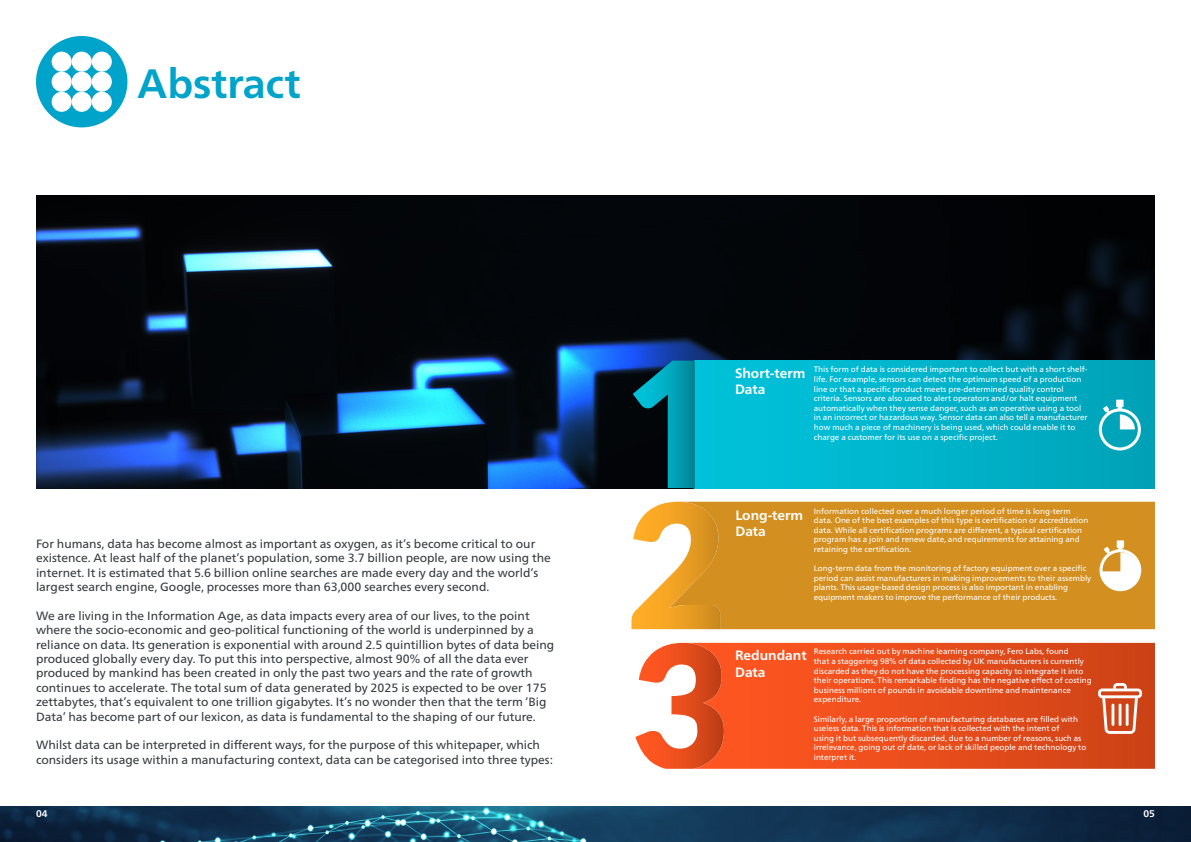
<style>
.page{position:relative;width:1191px;height:842px;background:#fff}
.page>*{position:absolute;margin:0;border:0;box-sizing:border-box;transform-origin:0 0}
.TOC_Marker{font:700 41px "Neue Frutiger World";color:#00a4ca}
.t1{font:700 13.6px/16.3px "Neue Frutiger World";color:#fff}
.General_text{font:12px/14.4px "Neue Frutiger World";color:#353b40}
.t2{font:700 9.7px "Neue Frutiger World";color:#fff}
.Data_Trends{font:8px/9.6px "Neue Frutiger World";color:#fff}
</style>
<div class="page">
<img style="left:0;top:806px;width:1191px;height:36px">
<div style="left:36px;top:36px;width:91px;height:91px;background:#00a4ca;border-radius:50%"></div>
<div style="left:52px;top:52px;width:20px;height:20px;background:#fff;border-radius:50%"></div>
<div style="left:72px;top:52px;width:20px;height:20px;background:#fff;border-radius:50%"></div>
<div style="left:52px;top:72px;width:20px;height:20px;background:#fff;border-radius:50%"></div>
<div style="left:72px;top:72px;width:20px;height:20px;background:#fff;border-radius:50%"></div>
<div style="left:92px;top:52px;width:20px;height:20px;background:#fff;border-radius:50%"></div>
<div style="left:92px;top:72px;width:20px;height:20px;background:#fff;border-radius:50%"></div>
<div style="left:52px;top:92px;width:20px;height:20px;background:#fff;border-radius:50%"></div>
<div style="left:72px;top:92px;width:20px;height:20px;background:#fff;border-radius:50%"></div>
<div style="left:92px;top:92px;width:20px;height:20px;background:#fff;border-radius:50%"></div>
<img style="left:36px;top:196px;width:1119px;height:292px">
<div style="left:695px;top:361px;width:460px;height:127px;background:linear-gradient(to right,#00c4dc,#00a2b8)"></div>
<svg style="left:633px;top:361px;width:62px;height:127px;background:#025a6b"></svg>
<svg style="left:1098px;top:400px;width:42px;height:50px"></svg>
<div style="left:720px;top:502px;width:435px;height:127px;background:#d38f1f"></div>
<svg style="left:631px;top:502px;width:89px;height:127px"></svg>
<svg style="left:1099px;top:540px;width:42px;height:51px"></svg>
<svg style="left:724px;top:643px;width:431px;height:126px;background:#e74d1c"></svg>
<svg style="left:635px;top:643px;width:89px;height:126px"></svg>
<svg style="left:1098px;top:683px;width:44px;height:51px"></svg>
<hr style="left:1111px;top:704px;width:3px;height:22px;background:#fff">
<hr style="left:1118px;top:704px;width:3px;height:22px;background:#fff">
<hr style="left:1125px;top:704px;width:3px;height:22px;background:#fff">
<p class="TOC_Marker" style="left:137px;top:47px;width:165px">Abstract</p>
<p class="General_text" style="left:36px;top:537px;width:516px">For humans, data has become almost as important as oxygen, as it’s become critical to our existence. At least half of the planet’s population, some 3.7 billion people, are now using the internet. It is estimated that 5.6 billion online searches are made every day and the world’s largest search engine, Google, processes more than 63,000 searches every second.</p>
<p class="General_text" style="left:36px;top:609px;width:520px">We are living in the Information Age, as data impacts every area of our lives, to the point where the socio-economic and geo-political functioning of the world is underpinned by a reliance on data. Its generation is exponential with around 2.5 quintillion bytes of data being produced globally every day. To put this into perspective, almost 90% of all the data ever produced by mankind has been created in only the past two years and the rate of growth continues to accelerate. The total sum of data generated by 2025 is expected to be over 175 zettabytes, that’s equivalent to one trillion gigabytes. It’s no wonder then that the term ‘Big Data’ has become part of our lexicon, as data is fundamental to the shaping of our future.</p>
<p class="General_text" style="left:36px;top:738px;width:518px">Whilst data can be interpreted in different ways, for the purpose of this whitepaper, which considers its usage within a manufacturing context, data can be categorised into three types:</p>
<p class="t1" style="left:735px;top:365px;width:72px">Short-term<br>Data</p>
<p class="Data_Trends" style="left:814px;top:365px;width:275px">This form of data is considered important to collect but with a short shelf&shy;life. For example, sensors can detect the optimum speed of a production line or that a specific product meets pre-determined quality control criteria. Sensors are also used to alert operators and/or halt equipment automatically when they sense danger, such as an operative using a tool in an incorrect or hazardous way. Sensor data can also tell a manufacturer how much a piece of machinery is being used, which could enable it to charge a customer for its use on a specific project.</p>
<p class="t1" style="left:735px;top:506px;width:69px">Long-term<br>Data</p>
<p class="Data_Trends" style="left:814px;top:506px;width:276px">Information collected over a much longer period of time is long-term data. One of the best examples of this type is certification or accreditation data. While all certification programs are different, a typical certification program has a join and renew date, and requirements for attaining and retaining the certification.</p>
<p class="Data_Trends" style="left:814px;top:564px;width:279px">Long-term data from the monitoring of factory equipment over a specific period can assist manufacturers in making improvements to their assembly plants. This usage-based design process is also important in enabling equipment makers to improve the performance of their products.</p>
<p class="Data_Trends" style="left:814px;top:647px;width:279px">Research carried out by machine learning company, Fero Labs, found<br>that a staggering 98% of data collected by UK manufacturers is currently discarded as they do not have the processing capacity to integrate it into their operations. This remarkable finding has the negative effect of costing business millions of pounds in avoidable downtime and maintenance expenditure.</p>
<p class="Data_Trends" style="left:814px;top:714px;width:274px">Similarly, a large proportion of manufacturing databases are filled with useless data. This is information that is collected with the intent of<br>using it but subsequently discarded, due to a number of reasons, such as irrelevance, going out of date, or lack of skilled people and technology to interpret it.</p>
<p class="t1" style="left:735px;top:647px;width:73px">Redundant<br>Data</p>
<p class="t2" style="left:36px;top:804px;width:13px">04</p>
<p class="t2" style="left:1143px;top:804px;width:13px">05</p>
</div>
